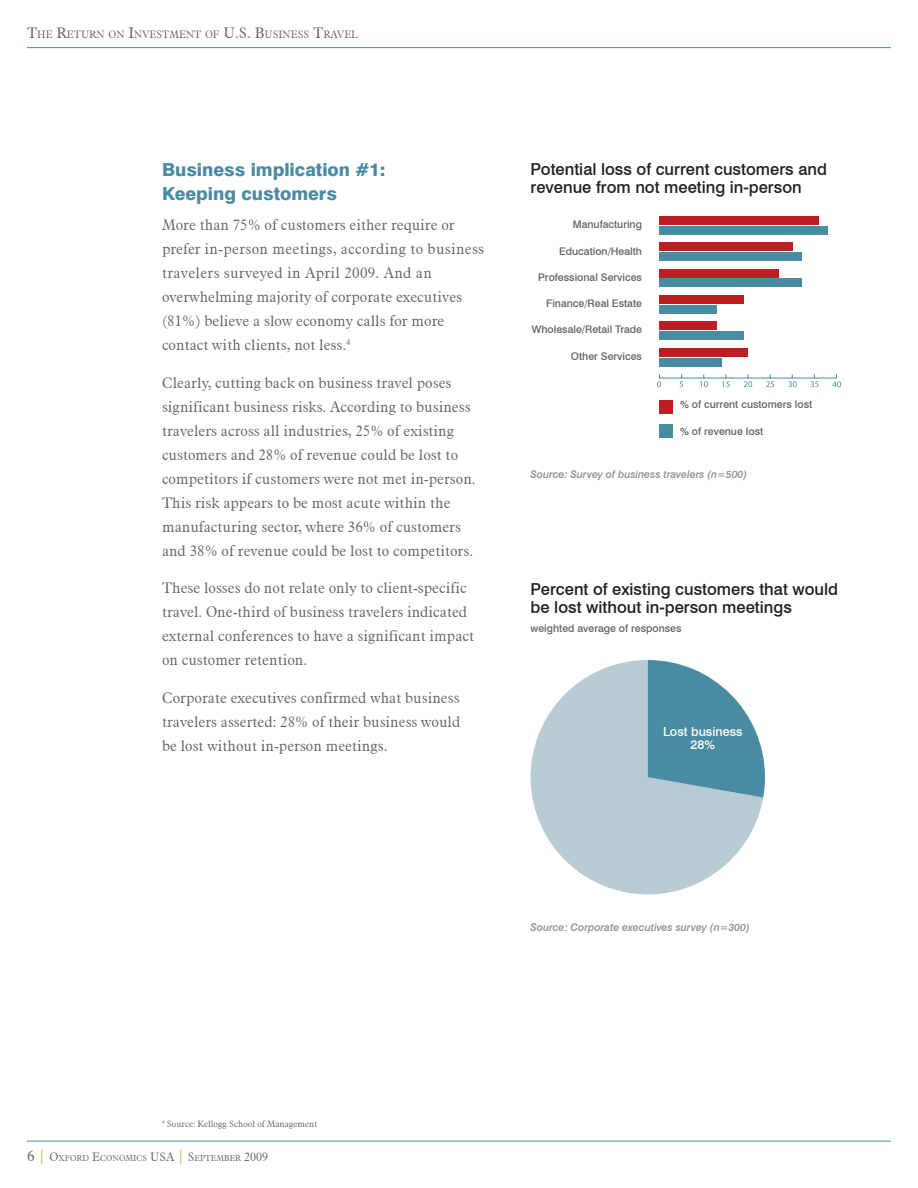
<style>
.page{position:relative;width:918px;height:1188px;background:#fff}
.page>*{position:absolute;margin:0;border:0;box-sizing:border-box;transform-origin:0 0}
.t1{font:800 18px/24px "Swiss 721 BT";color:#498ba3}
.t2{font:500 16.5px/18px "Swiss 721 BT";color:#231f20}
.t3{font:300 15px/24px "Aldine 721 BT";color:#636366}
.t4{font:500 12.6px/12.9px "Swiss 721 BT";color:#fff;text-align:center}
.t5{font:500 10.5px "Swiss 721 BT";color:#636366}
.t6{font:italic 500 10.5px "Swiss 721 BT";color:#8a8c8f}
.t7{font:300 10.5px "Aldine 721 BT";color:#636366}
.t8{font:300 9px "Aldine 721 BT";color:#636366}
.t9{font:300 8.4px "Aldine 721 BT";color:#636366}
.s1{font-size:15px}
.s2{font-size:15px;color:#d6ae57}
.s3{font-size:12px}
</style>
<div class="page">
<hr style="left:27px;top:1141px;width:864px;height:1px;background:#498ba3">
<hr style="left:27px;top:47px;width:864px;height:1px;background:#498ba3">
<div style="left:659px;top:424px;width:14px;height:14px;background:#498ba3"></div>
<div style="left:659px;top:400px;width:14px;height:14px;background:#be1e23"></div>
<hr style="left:659px;top:378px;width:178px;height:1px;background:#498ba3">
<svg style="left:657px;top:374px;width:4px;height:13px"></svg>
<svg style="left:679px;top:374px;width:4px;height:13px"></svg>
<svg style="left:700px;top:374px;width:8px;height:13px"></svg>
<svg style="left:722px;top:374px;width:8px;height:13px"></svg>
<svg style="left:744px;top:374px;width:8px;height:13px"></svg>
<svg style="left:766px;top:374px;width:8px;height:13px"></svg>
<svg style="left:788px;top:374px;width:9px;height:13px"></svg>
<svg style="left:810px;top:374px;width:9px;height:13px"></svg>
<svg style="left:832px;top:374px;width:9px;height:13px"></svg>
<div style="left:659px;top:226px;width:169px;height:8px;background:#498ba3"></div>
<div style="left:659px;top:216px;width:160px;height:9px;background:#be1e23"></div>
<div style="left:659px;top:252px;width:142px;height:9px;background:#498ba3"></div>
<div style="left:659px;top:242px;width:133px;height:9px;background:#be1e23"></div>
<div style="left:659px;top:279px;width:142px;height:8px;background:#498ba3"></div>
<div style="left:659px;top:269px;width:120px;height:9px;background:#be1e23"></div>
<div style="left:659px;top:305px;width:58px;height:9px;background:#498ba3"></div>
<div style="left:659px;top:295px;width:85px;height:9px;background:#be1e23"></div>
<div style="left:659px;top:331px;width:85px;height:9px;background:#498ba3"></div>
<div style="left:659px;top:322px;width:58px;height:8px;background:#be1e23"></div>
<div style="left:659px;top:358px;width:62px;height:8px;background:#498ba3"></div>
<div style="left:659px;top:348px;width:89px;height:9px;background:#be1e23"></div>
<svg style="left:530px;top:660px;width:233px;height:235px;fill:#b8cad4"></svg>
<svg style="left:648px;top:660px;width:117px;height:138px"></svg>
<p class="t7" style="left:27px;top:28px;width:333px"><span class="s1">T</span>HE <span class="s1">R</span>ETURN ON <span class="s1">I</span>NVESTMENT OF <span class="s1">U.S. B</span>USINESS <span class="s1">T</span>RAVEL</p>
<p class="t1" style="left:162px;top:157px;width:225px">Business implication #1:<br>Keeping customers</p>
<p class="t3" style="left:162px;top:213px;width:324px">More than 75% of customers either require or prefer in-person meetings, according to business travelers surveyed in April 2009. And an overwhelming majority of corporate executives (81%) believe a slow economy calls for more contact with clients, not less.<sup>4</sup></p>
<p class="t3" style="left:162px;top:370px;width:315px">Clearly, cutting back on business travel poses significant business risks. According to business travelers across all industries, 25% of existing customers and 28% of revenue could be lost to competitors if customers were not met in-person.<br>This risk appears to be most acute within the manufacturing sector, where 36% of customers and 38% of revenue could be lost to competitors.</p>
<p class="t3" style="left:162px;top:576px;width:314px">These losses do not relate only to client-specific travel. One-third of business travelers indicated external conferences to have a significant impact on customer retention.</p>
<p class="t3" style="left:162px;top:685px;width:300px;text-align:justify">Corporate executives confirmed what business travelers asserted: 28% of their business would be lost without in-person meetings.</p>
<p class="t2" style="left:531px;top:160px;width:298px">Potential loss of current customers and revenue from not meeting in-person</p>
<p class="t5" style="left:573px;top:218px;width:71px">Manufacturing</p>
<p class="t5" style="left:559px;top:245px;width:85px">Education/Health</p>
<p class="t5" style="left:538px;top:271px;width:105px">Professional Services</p>
<p class="t5" style="left:546px;top:297px;width:97px">Finance/Real Estate</p>
<p class="t5" style="left:532px;top:323px;width:112px">Wholesale/Retail Trade</p>
<p class="t5" style="left:571px;top:350px;width:73px">Other Services</p>
<p class="t5" style="left:680px;top:398px;width:134px">% of current customers lost</p>
<p class="t5" style="left:680px;top:425px;width:85px">% of revenue lost</p>
<p class="t6" style="left:531px;top:468px;width:218px">Source: Survey of business travelers (n=500)</p>
<p class="t2" style="left:531px;top:580px;width:309px">Percent of existing customers that would be lost without in-person meetings</p>
<p class="t5" style="left:531px;top:622px;width:152px">weighted average of responses</p>
<p class="t4" style="left:663px;top:725px;width:81px">Lost business<br>28%</p>
<p class="t6" style="left:531px;top:921px;width:221px">Source: Corporate executives survey (n=300)</p>
<p class="t8" style="left:162px;top:1119px;width:157px"><sup>4</sup> Source: Kellogg School of Management</p>
<p class="t9" style="left:27px;top:1153px;width:243px"><span class="s1">6</span> <span class="s2">|</span> <span class="s3">O</span>XFORD <span class="s3">E</span>CONOMICS <span class="s3">USA</span> <span class="s2">|</span> <span class="s3">S</span>EPTEMBER <span class="s3">2009</span></p>
</div>
